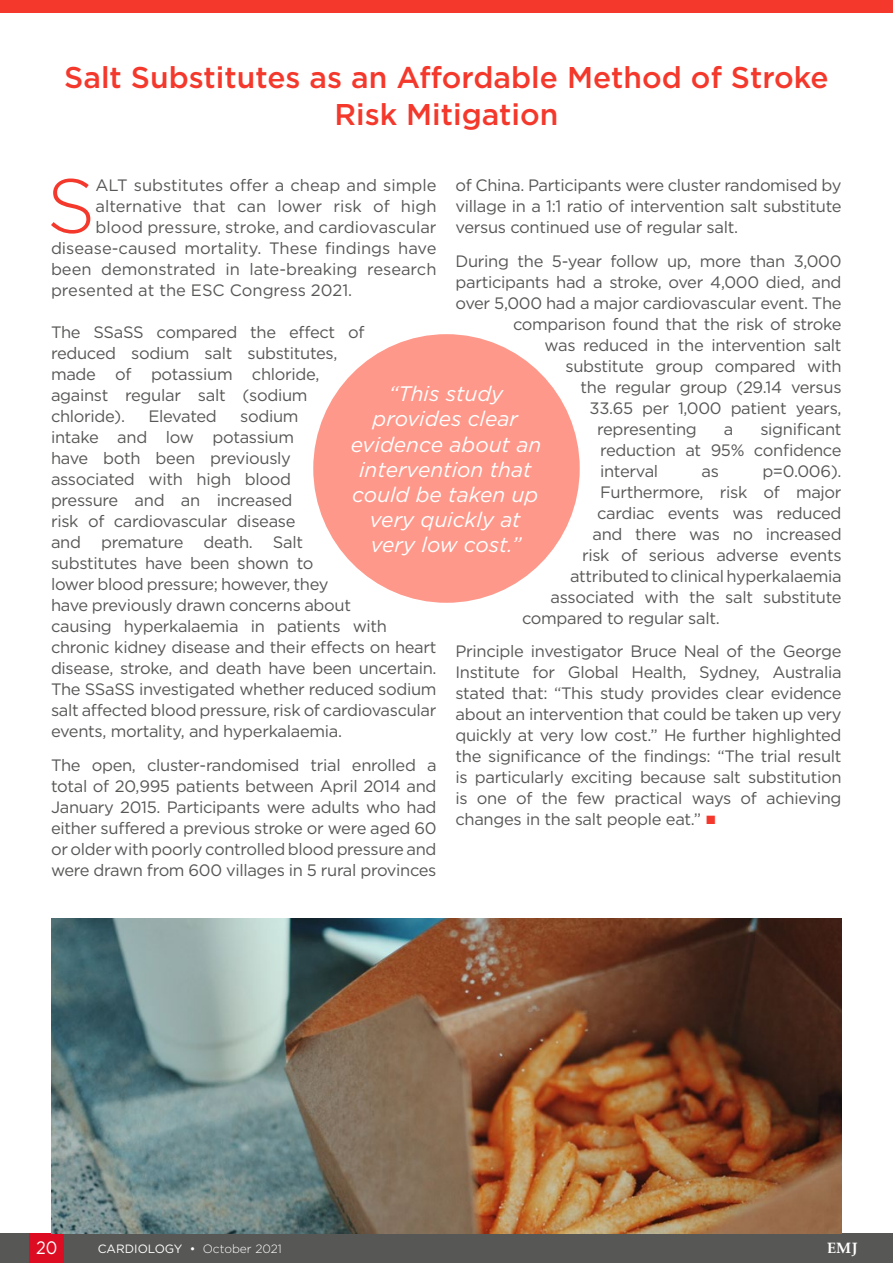
<style>
.page{position:relative;width:893px;height:1263px;background:#fff}
.page>*{position:absolute;margin:0;border:0;box-sizing:border-box;transform-origin:0 0}
.Drop_Cap{font:300 76.5px "Gotham";color:#f4382b}
.Story_Title_Heading{font:500 30px/37.5px "Gotham";color:#f4382b;text-align:center}
.Body_Text_Quote{font:italic 21px/25.2px "Gotham";color:#fff;text-align:center}
.t1{font:18px "Gotham";color:#fff;scale:.9 1}
.Body_Text{font:16.5px/21px "Gotham";letter-spacing:-.02em;color:#575756;text-align:justify}
.Drop_Cap-2{font:16.5px "Gotham";color:#575756}
.t2{font:700 15px "Palatino Linotype";color:#fff}
.t3{font:12px "Gotham";color:#fff}
.s1{font-family:"Arial";font-size:18px;color:#f4382b}
.s2{font-weight:300}
</style>
<div class="page">
<div style="left:0;top:1233px;width:893px;height:30px;background:#575756"></div>
<div style="left:30px;top:1233px;width:34px;height:30px;background:#dc0c23"></div>
<div style="left:313px;top:334px;width:267px;height:269px;background:#fe988a;border-radius:50%"></div>
<img style="left:51px;top:918px;width:791px;height:315px">
<div style="left:0;top:0;width:893px;height:13px;background:#f4382b"></div>
<p class="Story_Title_Heading" style="left:64px;top:58px;width:766px">Salt Substitutes as an Affordable Method of Stroke<br>Risk Mitigation</p>
<p class="Drop_Cap" style="left:47px;top:157px;width:50px">S</p>
<p class="Drop_Cap-2" style="left:95px;top:174px;width:343px">ALT substitutes offer a cheap and simple</p>
<p class="Body_Text" style="left:455px;top:174px;width:388px">of China. Participants were cluster randomised by village in a 1:1 ratio of intervention salt substitute versus continued use of regular salt.</p>
<p class="Body_Text" style="left:455px;top:250px;width:388px">During the 5-year follow up, more than 3,000</p>
<p class="Body_Text" style="left:455px;top:271px;width:388px">participants had a stroke, over 4,000 died, and</p>
<p class="Body_Text" style="left:455px;top:292px;width:388px">over 5,000 had a major cardiovascular event. The</p>
<p class="Body_Text" style="left:513px;top:313px;width:330px">comparison found that the risk of stroke</p>
<p class="Body_Text" style="left:545px;top:334px;width:298px">was reduced in the intervention salt</p>
<p class="Body_Text" style="left:566px;top:355px;width:278px">substitute group compared with</p>
<p class="Body_Text" style="left:581px;top:376px;width:262px">the regular group (29.14 versus</p>
<p class="Body_Text" style="left:590px;top:397px;width:254px">33.65 per 1,000 patient years,</p>
<p class="Body_Text" style="left:597px;top:418px;width:101px">representing</p>
<p class="Body_Text" style="left:724px;top:418px;width:11px">a</p>
<p class="Drop_Cap-2" style="left:95px;top:195px;width:343px">alternative that can lower risk of high</p>
<p class="Drop_Cap-2" style="left:95px;top:216px;width:343px">blood pressure, stroke, and cardiovascular</p>
<p class="Drop_Cap-2" style="left:51px;top:237px;width:387px">disease-caused mortality. These findings have</p>
<p class="Drop_Cap-2" style="left:51px;top:258px;width:387px">been demonstrated in late-breaking research</p>
<p class="Drop_Cap-2" style="left:51px;top:279px;width:303px">presented at the ESC Congress 2021.</p>
<p class="Body_Text" style="left:51px;top:321px;width:315px;text-align:left">The SSaSS compared the effect of reduced sodium salt substitutes, made of potassium chloride, against regular salt (sodium chloride).</p>
<p class="Body_Text_Quote" style="left:351px;top:381px;width:192px">“This study provides clear evidence about an intervention that could be taken up very quickly at very low cost.”</p>
<p class="Body_Text" style="left:51px;top:405px;width:387px;text-align:left;text-indent:189px">sodium<br>intake and low potassium<br>have both been previously<br>associated with high blood<br>pressure and an increased<br>risk of cardiovascular disease<br>and premature death. Salt<br>substitutes have been shown to<br>lower blood pressure; however, they<br>have previously drawn concerns about<br>causing hyperkalaemia in patients with chronic kidney disease and their effects on heart disease, stroke, and death have been uncertain.<br>The SSaSS investigated whether reduced sodium salt affected blood pressure, risk of cardiovascular events, mortality, and hyperkalaemia.</p>
<p class="Body_Text" style="left:51px;top:754px;width:387px">The open, cluster-randomised trial enrolled a total of 20,995 patients between April 2014 and January 2015. Participants were adults who had either suffered a previous stroke or were aged 60 or older with poorly controlled blood pressure and were drawn from 600 villages in 5 rural provinces</p>
<p class="Body_Text" style="left:148px;top:405px;width:70px">Elevated</p>
<p class="Body_Text" style="left:600px;top:418px;width:243px;text-indent:160px">significant reduction at 95% confidence interval</p>
<p class="Body_Text" style="left:702px;top:460px;width:19px">as</p>
<p class="Body_Text" style="left:762px;top:460px;width:81px">p=0.006).</p>
<p class="Body_Text" style="left:600px;top:481px;width:243px">Furthermore, risk of major</p>
<p class="Body_Text" style="left:597px;top:502px;width:246px">cardiac events was reduced</p>
<p class="Body_Text" style="left:593px;top:523px;width:251px">and there was no increased</p>
<p class="Body_Text" style="left:582px;top:544px;width:261px">risk of serious adverse events</p>
<p class="Body_Text" style="left:570px;top:565px;width:273px">attributed to clinical hyperkalaemia</p>
<p class="Body_Text" style="left:551px;top:586px;width:293px">associated with the salt substitute</p>
<p class="Body_Text" style="left:522px;top:607px;width:199px">compared to regular salt.</p>
<p class="Body_Text" style="left:455px;top:641px;width:388px">Principle investigator Bruce Neal of the George Institute for Global Health, Sydney, Australia stated that: “This study provides clear evidence about an intervention that could be taken up very quickly at very low cost.” He further highlighted the significance of the findings: “The trial result is particularly exciting because salt substitution is one of the few practical ways of achieving changes in the salt people eat.” <span class="s1">■</span></p>
<p class="t1" style="left:36px;top:1236px;width:25px">20</p>
<p class="t3" style="left:98px;top:1241px;width:186px">CARDIOLOGY • <span class="s2">October 2021</span></p>
<p class="t2" style="left:827px;top:1238px;width:32px">EMJ</p>
</div>
